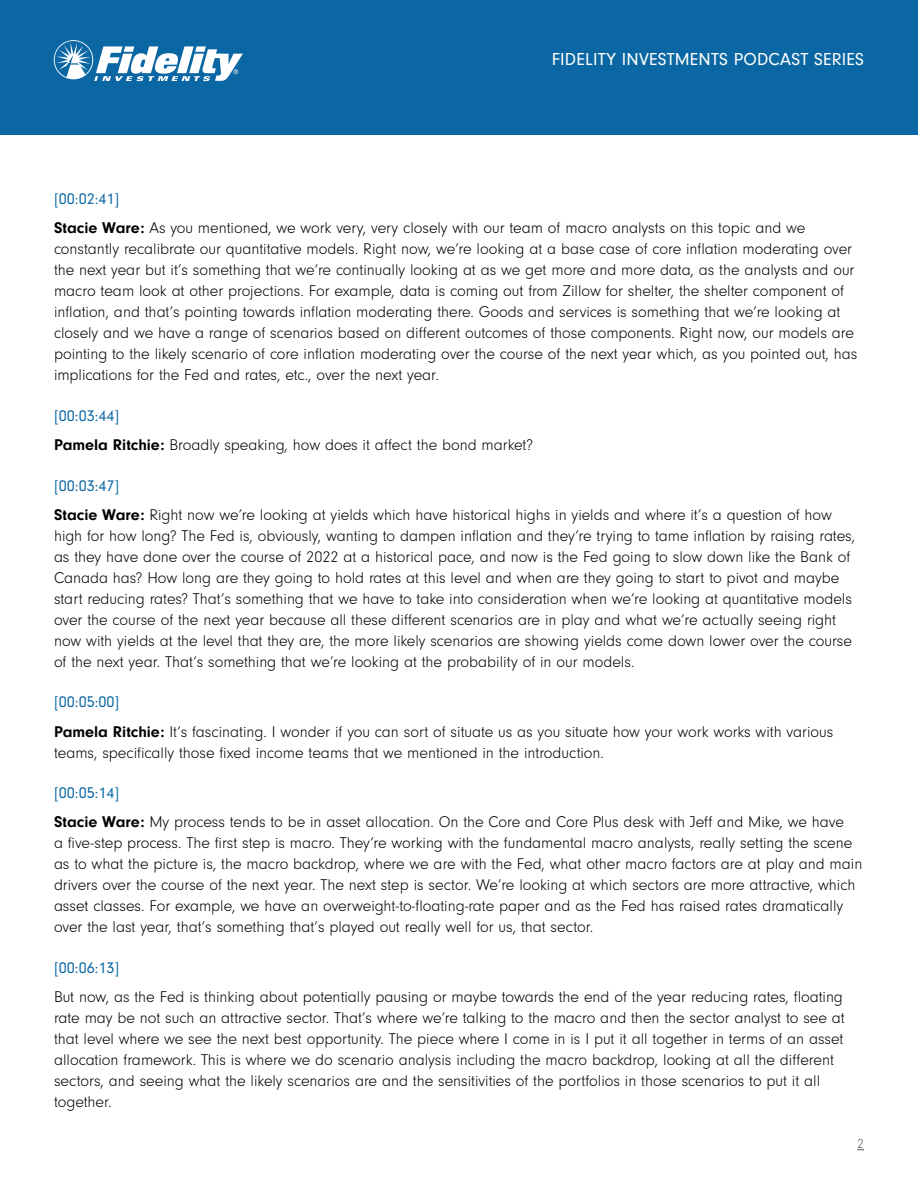
<style>
.page{position:relative;width:918px;height:1188px;background:#fff}
.page>*{position:absolute;margin:0;border:0;box-sizing:border-box;transform-origin:0 0}
.t1{font:18px "Neuzeit Gro";letter-spacing:.01em;color:#fff}
.t2{font:300 16.2px/21px "Neuzeit Gro";color:#000}
.t3{font:16.2px "Neuzeit Gro";color:#0b67a3}
.t4{font:300 13.5px "Neuzeit Gro";color:#58595b}
.s1{font-weight:400;color:#0b67a3}
.s2{font-weight:700}
</style>
<div class="page">
<div style="left:0;top:0;width:918px;height:135px;background:#0b67a3"></div>
<svg style="left:54px;top:40px;width:189px;height:41px"></svg>
<p class="t1" style="left:552px;top:49px;width:314px">FIDELITY INVESTMENTS PODCAST SERIES</p>
<p class="t2" style="left:54px;top:185px;width:753px;line-height:29.2px"><span class="s1">[00:02:41]<br></span><span class="s2">Stacie Ware:</span> As you mentioned, we work very, very closely with our team of macro analysts on this topic and we</p>
<p class="t2" style="left:54px;top:239px;width:805px">constantly recalibrate our quantitative models. Right now, we’re looking at a base case of core inflation moderating over the next year but it’s something that we’re continually looking at as we get more and more data, as the analysts and our macro team look at other projections. For example, data is coming out from Zillow for shelter, the shelter component of inflation, and that’s pointing towards inflation moderating there. Goods and services is something that we’re looking at closely and we have a range of scenarios based on different outcomes of those components. Right now, our models are pointing to the likely scenario of core inflation moderating over the course of the next year which, as you pointed out, has implications for the Fed and rates, etc., over the next year.</p>
<p class="t2" style="left:54px;top:401px;width:481px;line-height:29.2px"><span class="s1">[00:03:44]<br></span><span class="s2">Pamela Ritchie:</span> Broadly speaking, how does it affect the bond market?</p>
<p class="t2" style="left:54px;top:471px;width:779px;line-height:29.2px"><span class="s1">[00:03:47]<br></span><span class="s2">Stacie Ware:</span> Right now we’re looking at yields which have historical highs in yields and where it’s a question of how</p>
<p class="t2" style="left:54px;top:525px;width:803px">high for how long? The Fed is, obviously, wanting to dampen inflation and they’re trying to tame inflation by raising rates, as they have done over the course of 2022 at a historical pace, and now is the Fed going to slow down like the Bank of Canada has? How long are they going to hold rates at this level and when are they going to start to pivot and maybe start reducing rates? That’s something that we have to take into consideration when we’re looking at quantitative models over the course of the next year because all these different scenarios are in play and what we’re actually seeing right now with yields at the level that they are, the more likely scenarios are showing yields come down lower over the course of the next year. That’s something that we’re looking at the probability of in our models.</p>
<p class="t2" style="left:54px;top:688px;width:781px;line-height:29.2px"><span class="s1">[00:05:00]<br></span><span class="s2">Pamela Ritchie:</span> It’s fascinating. I wonder if you can sort of situate us as you situate how your work works with various</p>
<p class="t2" style="left:54px;top:742px;width:552px">teams, specifically those fixed income teams that we mentioned in the introduction.</p>
<p class="t2" style="left:54px;top:779px;width:791px;line-height:29.2px"><span class="s1">[00:05:14]<br></span><span class="s2">Stacie Ware:</span> My process tends to be in asset allocation. On the Core and Core Plus desk with Jeff and Mike, we have</p>
<p class="t2" style="left:54px;top:833px;width:810px">a five-step process. The first step is macro. They’re working with the fundamental macro analysts, really setting the scene as to what the picture is, the macro backdrop, where we are with the Fed, what other macro factors are at play and main drivers over the course of the next year. The next step is sector. We’re looking at which sectors are more attractive, which asset classes. For example, we have an overweight-to-floating-rate paper and as the Fed has raised rates dramatically over the last year, that’s something that’s played out really well for us, that sector.</p>
<p class="t3" style="left:54px;top:959px;width:67px">[00:06:13]</p>
<p class="t2" style="left:54px;top:987px;width:792px">But now, as the Fed is thinking about potentially pausing or maybe towards the end of the year reducing rates, floating rate may be not such an attractive sector. That’s where we’re talking to the macro and then the sector analyst to see at that level where we see the next best opportunity. The piece where I come in is I put it all together in terms of an asset allocation framework. This is where we do scenario analysis including the macro backdrop, looking at all the different sectors, and seeing what the likely scenarios are and the sensitivities of the portfolios in those scenarios to put it all together.</p>
<p class="t4" style="left:857px;top:1137px;width:8px">2</p>
</div>
